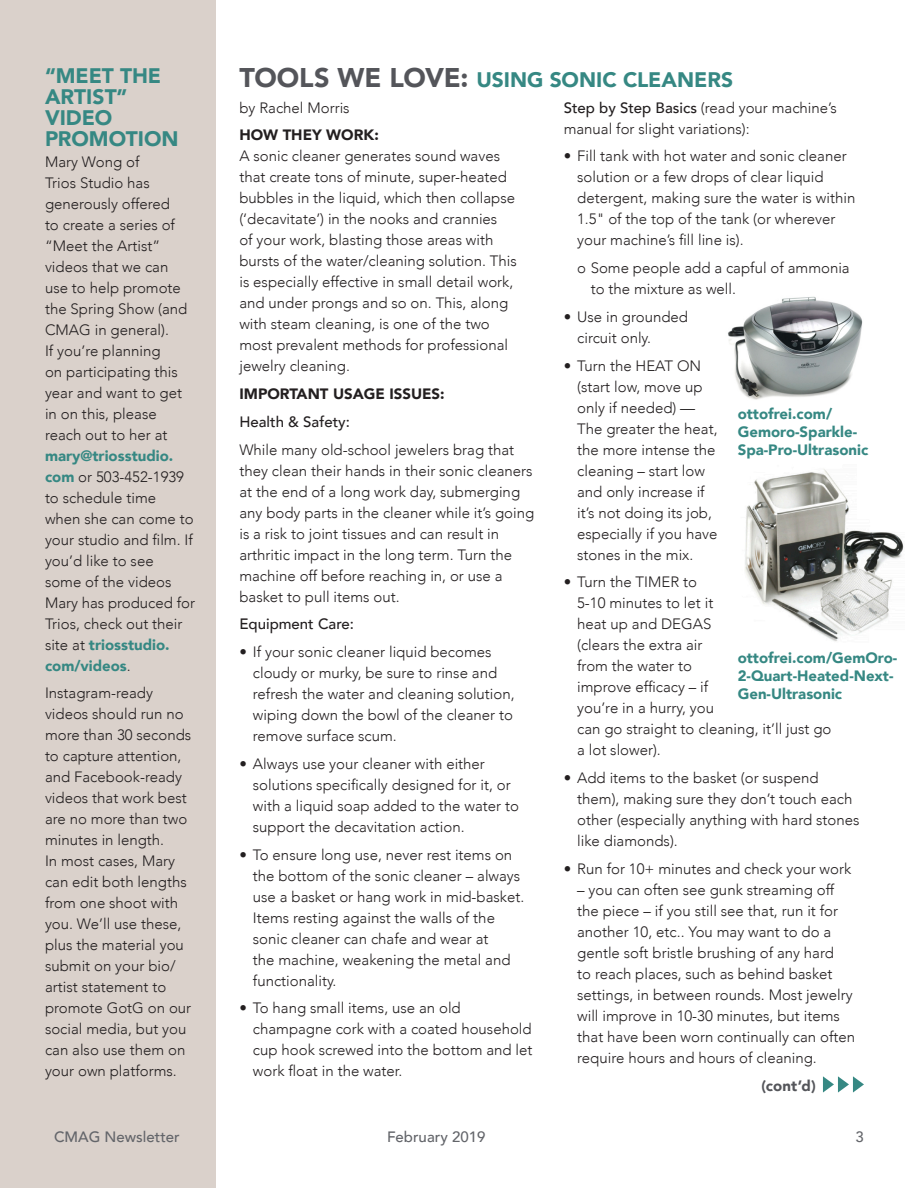
<style>
.page{position:relative;width:918px;height:1188px;background:#fff}
.page>*{position:absolute;margin:0;border:0;box-sizing:border-box;transform-origin:0 0}
.Headline{font:900 21px "Avenir";color:#368883}
.Headline_2{font:900 21px/21px "Avenir";letter-spacing:-.005em;color:#368883}
.Body_Copy{font:300 15px/21px "Avenir";color:#231f20}
.Body_Copy-2{font:900 15px/18px "Avenir";color:#368883}
.Subhead{font:900 15px "Avenir";color:#231f20}
.Body_Copy-3{font:500 15px "Avenir";color:#231f20}
.Headline_3{font:500 15px "Avenir";color:#63656a}
.Subhead-2{font:300 15px "Avenir";color:#231f20}
.Headline_2-2{font:900 15px "Avenir";color:#54555a}
.s1{font-weight:900;color:#368883}
.s2{font-size:27px;color:#54555a}
.s3{font-weight:500}
</style>
<div class="page">
<div style="left:0;top:0;width:216px;height:1188px;background:#dad1cb"></div>
<svg style="left:823px;top:1076px;width:41px;height:17px"></svg>
<img style="left:728px;top:296px;width:135px;height:104px">
<img style="left:745px;top:469px;width:159px;height:173px">
<div style="left:857px;top:464px;width:48px;height:55px;background:#fff"></div>
<p class="Headline_2" style="left:45px;top:64px;width:135px">“MEET THE<br>ARTIST”<br>VIDEO<br>PROMOTION</p>
<p class="Body_Copy" style="left:45px;top:151px;width:152px">Mary Wong of<br>Trios Studio has generously offered<br>to create a series of “Meet the Artist” videos that we can use to help promote the Spring Show (and<br>CMAG in general).<br>If you’re planning<br>on participating this year and want to get in on this, please reach out to her at <span class="s1">mary@triosstudio. com</span> or 503-452-1939 to schedule time when she can come to your studio and film. If you’d like to see<br>some of the videos<br>Mary has produced for<br>Trios, check out their site at <span class="s1">triosstudio. com/videos</span>.</p>
<p class="Body_Copy" style="left:45px;top:683px;width:148px">Instagram-ready videos should run no more than 30 seconds to capture attention, and Facebook-ready videos that work best are no more than two minutes in length.<br>In most cases, Mary can edit both lengths from one shoot with you. We’ll use these, plus the material you submit on your bio/ artist statement to promote GotG on our social media, but you can also use them on your own platforms.</p>
<p class="Headline" style="left:239px;top:62px;width:495px"><span class="s2">TOOLS WE LOVE:</span> USING SONIC CLEANERS</p>
<p class="Subhead-2" style="left:239px;top:99px;width:112px">by Rachel Morris</p>
<p class="Subhead" style="left:239px;top:122px;width:141px">HOW THEY WORK:</p>
<p class="Body_Copy" style="left:239px;top:146px;width:279px">A sonic cleaner generates sound waves that create tons of minute, super-heated bubbles in the liquid, which then collapse (‘decavitate’) in the nooks and crannies<br>of your work, blasting those areas with bursts of the water/cleaning solution. This is especially effective in small detail work, and under prongs and so on. This, along with steam cleaning, is one of the two most prevalent methods for professional jewelry cleaning.</p>
<p class="Subhead" style="left:239px;top:381px;width:207px">IMPORTANT USAGE ISSUES:</p>
<p class="Body_Copy-3" style="left:239px;top:409px;width:112px">Health &amp; Safety:</p>
<p class="Body_Copy" style="left:239px;top:439px;width:296px">While many old-school jewelers brag that they clean their hands in their sonic cleaners at the end of a long work day, submerging any body parts in the cleaner while it’s going is a risk to joint tissues and can result in arthritic impact in the long term. Turn the machine off before reaching in, or use a basket to pull items out.</p>
<p class="Body_Copy-3" style="left:239px;top:611px;width:116px">Equipment Care:</p>
<p class="Body_Copy" style="left:253px;top:642px;width:263px;text-indent:-14px">• If your sonic cleaner liquid becomes cloudy or murky, be sure to rinse and refresh the water and cleaning solution, wiping down the bowl of the cleaner to remove surface scum.</p>
<p class="Body_Copy" style="left:253px;top:753px;width:268px;text-indent:-14px">• Always use your cleaner with either solutions specifically designed for it, or with a liquid soap added to the water to support the decavitation action.</p>
<p class="Body_Copy" style="left:253px;top:844px;width:273px;text-indent:-14px">• To ensure long use, never rest items on the bottom of the sonic cleaner – always use a basket or hang work in mid-basket.<br>Items resting against the walls of the sonic cleaner can chafe and wear at<br>the machine, weakening the metal and functionality.</p>
<p class="Body_Copy" style="left:253px;top:998px;width:281px;text-indent:-14px">• To hang small items, use an old champagne cork with a coated household cup hook screwed into the bottom and let work float in the water.</p>
<p class="Body_Copy" style="left:564px;top:97px;width:275px"><span class="s3">Step by Step Basics</span> (read your machine’s manual for slight variations):</p>
<p class="Body_Copy" style="left:577px;top:146px;width:280px;text-indent:-14px">• Fill tank with hot water and sonic cleaner solution or a few drops of clear liquid detergent, making sure the water is within 1.5" of the top of the tank (or wherever your machine’s fill line is).</p>
<p class="Body_Copy" style="left:591px;top:258px;width:261px;text-indent:-14px">o Some people add a capful of ammonia to the mixture as well.</p>
<p class="Body_Copy" style="left:577px;top:306px;width:112px;text-indent:-14px">• Use in grounded circuit only.</p>
<p class="Body_Copy" style="left:577px;top:355px;width:142px;text-indent:-14px">• Turn the HEAT ON (start low, move up only if needed) —<br>The greater the heat, the more intense the cleaning – start low and only increase if it’s not doing its job, especially if you have stones in the mix.</p>
<p class="Body_Copy" style="left:577px;top:572px;width:256px;text-indent:-14px">• Turn the TIMER to<br>5-10 minutes to let it<br>heat up and DEGAS<br>(clears the extra air<br>from the water to<br>improve efficacy – if<br>you’re in a hurry, you<br>can go straight to cleaning, it’ll just go a lot slower).</p>
<p class="Body_Copy" style="left:577px;top:768px;width:284px;text-indent:-14px">• Add items to the basket (or suspend them), making sure they don’t touch each other (especially anything with hard stones like diamonds).</p>
<p class="Body_Copy" style="left:564px;top:858px;width:289px">• Run for 10+ minutes and check your work</p>
<p class="Body_Copy" style="left:577px;top:879px;width:279px">– you can often see gunk streaming off the piece – if you still see that, run it for another 10, etc.. You may want to do a gentle soft bristle brushing of any hard<br>to reach places, such as behind basket settings, in between rounds. Most jewelry will improve in 10-30 minutes, but items that have been worn continually can often require hours and hours of cleaning.</p>
<p class="Body_Copy-2" style="left:738px;top:404px;width:132px">ottofrei.com/<br>Gemoro-Sparkle-<br>Spa-Pro-Ultrasonic</p>
<p class="Body_Copy-2" style="left:738px;top:648px;width:161px">ottofrei.com/GemOro-<br>2-Quart-Heated-Next-<br>Gen-Ultrasonic</p>
<p class="Headline_2-2" style="left:762px;top:1073px;width:56px">(cont’d)</p>
<p class="Headline_3" style="left:54px;top:1124px;width:127px">CMAG Newsletter</p>
<p class="Headline_3" style="left:387px;top:1124px;width:100px">February 2019</p>
<p class="Headline_3" style="left:856px;top:1124px;width:10px">3</p>
</div>
